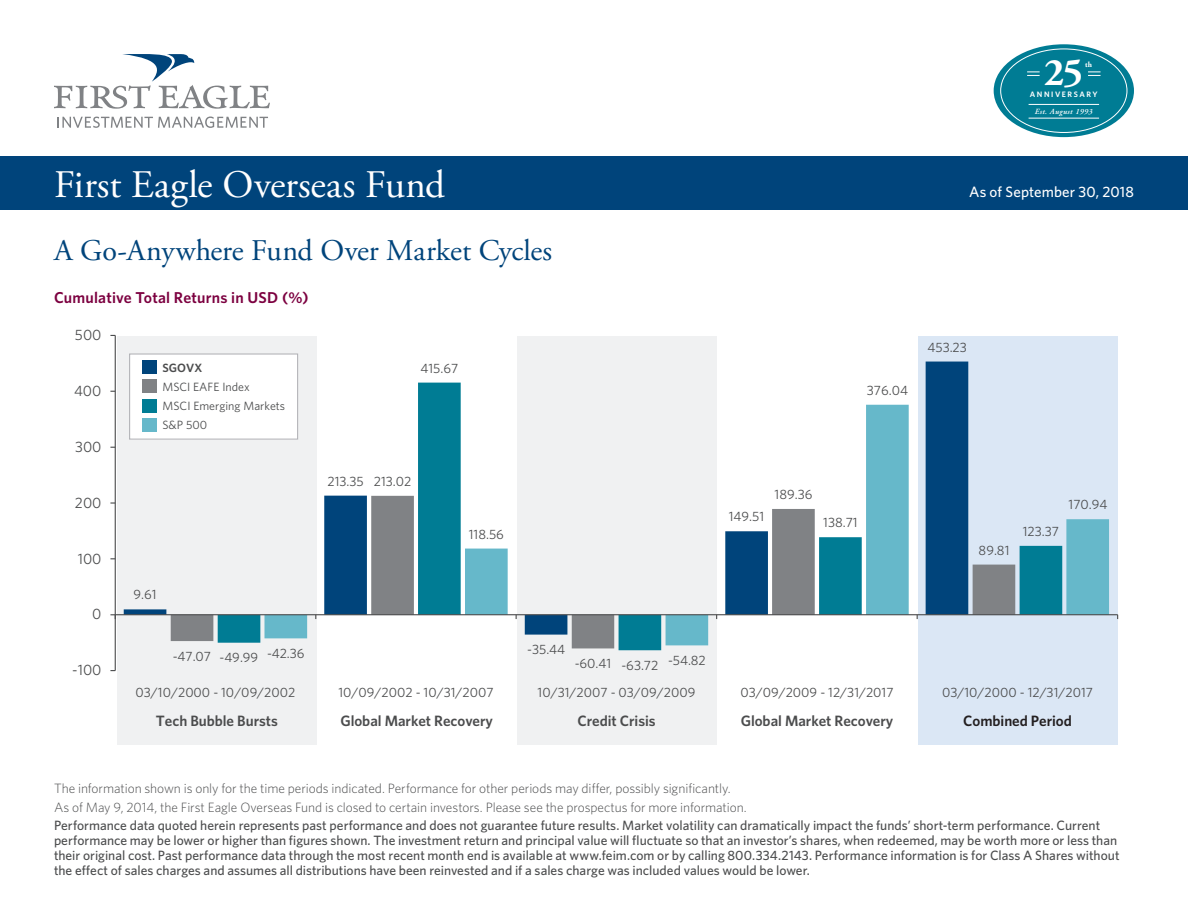
<style>
.page{position:relative;width:1188px;height:918px;background:#fff}
.page>*{position:absolute;margin:0;border:0;box-sizing:border-box;transform-origin:0 0}
.FE_title{font:39px "Adobe Garamond Pro";color:#fff}
.t1{font:700 39px "Adobe Garamond Pro";color:#fff}
.FE_Subtitle{font:30px "Adobe Garamond Pro";letter-spacing:-.005em;color:#00447b}
.FE_heading_1{font:600 15.75px "Whitney";letter-spacing:.015em;color:#7c0040}
.t2{font:600 15px "Whitney";letter-spacing:-.005em;color:#4b4c4d}
.t3{font:15px "Whitney";color:#4b4c4d}
.FE_subtitle_date{font:500 15px "Whitney";letter-spacing:.01em;color:#fff}
.t4{font:600 15px "Whitney";letter-spacing:-.005em;color:#231f20}
.FE_Disclaimer{font:500 13.5px/15px "Whitney";color:#4b4c4d}
.t5{font:13.5px "Whitney";color:#4b4c4d}
.FE_Disclaimer-2{font:300 13.5px "Whitney";letter-spacing:-.005em;color:#4b4c4d}
.t6{font:12px/19px "Whitney";letter-spacing:.005em;color:#4b4c4d}
.t7{font:italic 600 7.8px "Adobe Garamond Pro";letter-spacing:.05em;color:#fff}
.t8{font:600 7.8px "Whitney";letter-spacing:.2em;color:#fff}
.t9{font:700 7.8px "Adobe Garamond Pro";color:#fff}
.s1{font-weight:600}
</style>
<div class="page">
<svg style="left:57px;top:117px;width:211px;height:11px"></svg>
<svg style="left:54px;top:54px;width:216px;height:55px"></svg>
<div style="left:0;top:156px;width:1188px;height:54px;background:#00447b"></div>
<div style="left:117px;top:336px;width:200px;height:409px;background:#f0f1f2"></div>
<div style="left:517px;top:336px;width:199px;height:409px;background:#f0f1f2"></div>
<div style="left:918px;top:336px;width:200px;height:409px;background:#dbe7f5"></div>
<svg style="left:124px;top:362px;width:844px;height:273px"></svg>
<svg style="left:171px;top:496px;width:47px;height:147px"></svg>
<svg style="left:218px;top:383px;width:751px;height:267px"></svg>
<svg style="left:264px;top:405px;width:845px;height:240px"></svg>
<hr style="left:115px;top:335px;width:1px;height:336px;background:#4b4c4d">
<hr style="left:115px;top:614px;width:1003px;height:1px;background:#4b4c4d">
<svg style="left:110px;top:614px;width:5px;height:5px"></svg>
<div style="left:130px;top:354px;width:168px;height:85px;background:#fff"></div>
<div style="left:129px;top:353px;width:169px;height:87px;border:1px solid #b2b3b7"></div>
<div style="left:142px;top:361px;width:14px;height:13px;background:#00447b"></div>
<div style="left:142px;top:380px;width:14px;height:13px;background:#808285"></div>
<div style="left:142px;top:399px;width:14px;height:13px;background:#007c94"></div>
<div style="left:142px;top:418px;width:14px;height:13px;background:#66b8ca"></div>
<div style="left:994px;top:44px;width:140px;height:93px;background:#007c94;border-radius:50%"></div>
<hr style="left:1029px;top:104px;width:70px;height:1px;background:#fff">
<hr style="left:1029px;top:118px;width:70px;height:1px;background:#fff">
<svg style="left:1027px;top:72px;width:13px;height:4px"></svg>
<svg style="left:1088px;top:72px;width:13px;height:4px"></svg>
<p class="t1" style="left:1044px;top:50px;width:40px">25</p>
<p class="t9" style="left:1085px;top:60px;width:9px">th</p>
<p class="t8" style="left:1030px;top:89px;width:69px">ANNIVERSARY</p>
<p class="FE_title" style="left:54px;top:161px;width:392px">First Eagle Overseas Fund</p>
<p class="FE_Subtitle" style="left:54px;top:232px;width:500px">A Go-Anywhere Fund Over Market Cycles</p>
<p class="FE_heading_1" style="left:54px;top:287px;width:256px">Cumulative Total Returns in USD (%)</p>
<p class="t3" style="left:75px;top:325px;width:28px">500</p>
<p class="t3" style="left:74px;top:381px;width:29px">400</p>
<p class="t3" style="left:75px;top:437px;width:28px">300</p>
<p class="t3" style="left:75px;top:493px;width:28px">200</p>
<p class="t3" style="left:78px;top:548px;width:25px">100</p>
<p class="t3" style="left:92px;top:604px;width:11px">0</p>
<p class="t3" style="left:72px;top:660px;width:31px">-100</p>
<p class="t6" style="left:162px;top:358px;width:124px"><span class="s1">SGOVX<br></span>MSCI EAFE Index<br>MSCI Emerging Markets<br>S&amp;P 500</p>
<p class="t5" style="left:133px;top:586px;width:25px">9.61</p>
<p class="t5" style="left:173px;top:647px;width:40px">-47.07</p>
<p class="t5" style="left:220px;top:649px;width:40px">-49.99</p>
<p class="t5" style="left:267px;top:645px;width:39px">-42.36</p>
<p class="t5" style="left:421px;top:359px;width:39px">415.67</p>
<p class="t5" style="left:327px;top:472px;width:38px">213.35</p>
<p class="t5" style="left:374px;top:472px;width:39px">213.02</p>
<p class="t5" style="left:469px;top:525px;width:37px">118.56</p>
<p class="t5" style="left:527px;top:641px;width:39px">-35.44</p>
<p class="t5" style="left:575px;top:655px;width:38px">-60.41</p>
<p class="t5" style="left:621px;top:656px;width:38px">-63.72</p>
<p class="t5" style="left:668px;top:651px;width:39px">-54.82</p>
<p class="t7" style="left:1035px;top:107px;width:59px">Est. August 1993</p>
<p class="FE_subtitle_date" style="left:969px;top:181px;width:166px">As of September 30, 2018</p>
<p class="t5" style="left:867px;top:381px;width:43px">376.04</p>
<p class="t5" style="left:928px;top:338px;width:41px">453.23</p>
<p class="t5" style="left:729px;top:508px;width:37px">149.51</p>
<p class="t5" style="left:775px;top:485px;width:39px">189.36</p>
<p class="t5" style="left:823px;top:514px;width:36px">138.71</p>
<p class="t5" style="left:979px;top:541px;width:32px">89.81</p>
<p class="t5" style="left:1023px;top:522px;width:38px">123.37</p>
<p class="t5" style="left:1069px;top:496px;width:40px">170.94</p>
<p class="t5" style="left:136px;top:683px;width:161px">03/10/2000 - 10/09/2002</p>
<p class="t5" style="left:338px;top:683px;width:157px">10/09/2002 - 10/31/2007</p>
<p class="t5" style="left:538px;top:683px;width:159px">10/31/2007 - 03/09/2009</p>
<p class="t5" style="left:740px;top:683px;width:155px">03/09/2009 - 12/31/2017</p>
<p class="t5" style="left:942px;top:683px;width:152px">03/10/2000 - 12/31/2017</p>
<p class="t2" style="left:156px;top:711px;width:123px">Tech Bubble Bursts</p>
<p class="t2" style="left:340px;top:711px;width:154px">Global Market Recovery</p>
<p class="t2" style="left:577px;top:711px;width:80px">Credit Crisis</p>
<p class="t2" style="left:741px;top:711px;width:154px">Global Market Recovery</p>
<p class="t4" style="left:963px;top:711px;width:110px">Combined Period</p>
<p class="FE_Disclaimer-2" style="left:54px;top:779px;width:678px">The information shown is only for the time periods indicated. Performance for other periods may differ, possibly significantly.</p>
<p class="FE_Disclaimer-2" style="left:54px;top:798px;width:694px">As of May 9, 2014, the First Eagle Overseas Fund is closed to certain investors. Please see the prospectus for more information.</p>
<p class="FE_Disclaimer" style="left:54px;top:818px;width:1067px">Performance data quoted herein represents past performance and does not guarantee future results. Market volatility can dramatically impact the funds’ short-term performance. Current performance may be lower or higher than figures shown. The investment return and principal value will fluctuate so that an investor’s shares, when redeemed, may be worth more or less than their original cost. Past performance data through the most recent month end is available at www.feim.com or by calling 800.334.2143. Performance information is for Class A Shares without the effect of sales charges and assumes all distributions have been reinvested and if a sales charge was included values would be lower.</p>
</div>
